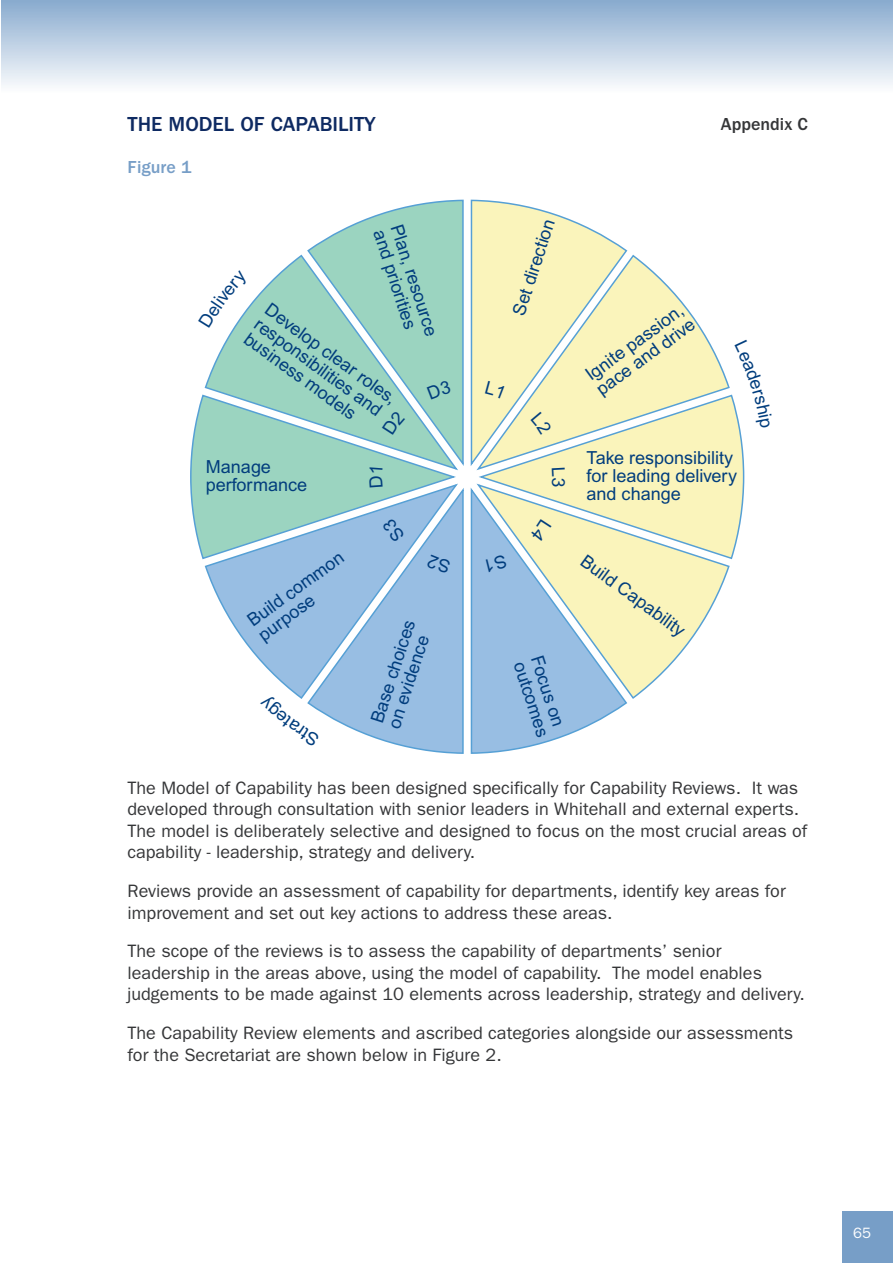
<style>
.page{position:relative;width:893px;height:1263px;background:#fff}
.page>*{position:absolute;margin:0;border:0;box-sizing:border-box;transform-origin:0 0}
.t1{font:500 21px "Franklin Gothic";color:#0e2a62}
.t2{font:18px/21.6px "Franklin Gothic";color:#353638}
.t3{font:18px/18px "Arial";color:#013d7d}
.t4{font:500 18px "Franklin Gothic";color:#353638}
.t5{font:500 18px "Franklin Gothic";color:#779ec7}
.t6{font:15px "Franklin Gothic";color:#fff}
</style>
<div class="page">
<div style="left:842px;top:1211px;width:51px;height:52px;background:#779ec7"></div>
<svg style="left:470px;top:199px;width:275px;height:555px"></svg>
<svg style="left:190px;top:199px;width:274px;height:555px"></svg>
<p class="t1" style="left:128px;top:117px;width:250px">THE MODEL OF CAPABILITY</p>
<p class="t4" style="left:721px;top:118px;width:89px">Appendix C</p>
<p class="t5" style="left:128px;top:161px;width:66px">Figure 1</p>
<p class="t3" style="left:403px;top:223px;width:117px;rotate:72deg">Plan,resource and priorities</p>
<p class="t3" style="left:272px;top:301px;width:163px;rotate:36deg">D evelop clearroles, responsibilities and business models</p>
<p class="t3" style="left:206px;top:459px;width:103px">Manage performance</p>
<p class="t3" style="left:245px;top:616px;width:115px;rotate:-36deg">B uild common purpose</p>
<p class="t3" style="left:369px;top:720px;width:109px;rotate:-72deg">Base choices on evidence</p>
<p class="t3" style="left:511px;top:312px;width:101px;rotate:-72deg">Setdirection</p>
<p class="t3" style="left:583px;top:370px;width:122px;rotate:-36deg">Ignite passion, pace and drive</p>
<p class="t3" style="left:587px;top:450px;width:152px">Take responsibility for leading delivery and change</p>
<p class="t3" style="left:544px;top:654px;width:80px;rotate:72deg">Focus on outcomes</p>
<p class="t3" style="left:587px;top:553px;width:126px;rotate:36deg">B uild Capability</p>
<p class="t2" style="left:128px;top:778px;width:681px">The Model of Capability has been designed specifically for Capability Reviews. It was developed through consultation with senior leaders in Whitehall and external experts.<br>The model is deliberately selective and designed to focus on the most crucial areas of capability - leadership, strategy and delivery.</p>
<p class="t2" style="left:128px;top:881px;width:660px">Reviews provide an assessment of capability for departments, identify key areas for improvement and set out key actions to address these areas.</p>
<p class="t2" style="left:128px;top:942px;width:679px">The scope of the reviews is to assess the capability of departments’ senior leadership in the areas above, using the model of capability. The model enables judgements to be made against 10 elements across leadership, strategy and delivery.</p>
<p class="t2" style="left:128px;top:1023px;width:667px">The Capability Review elements and ascribed categories alongside our assessments for the Secretariat are shown below in Figure 2.</p>
<p class="t6" style="left:853px;top:1228px;width:19px">65</p>
</div>
